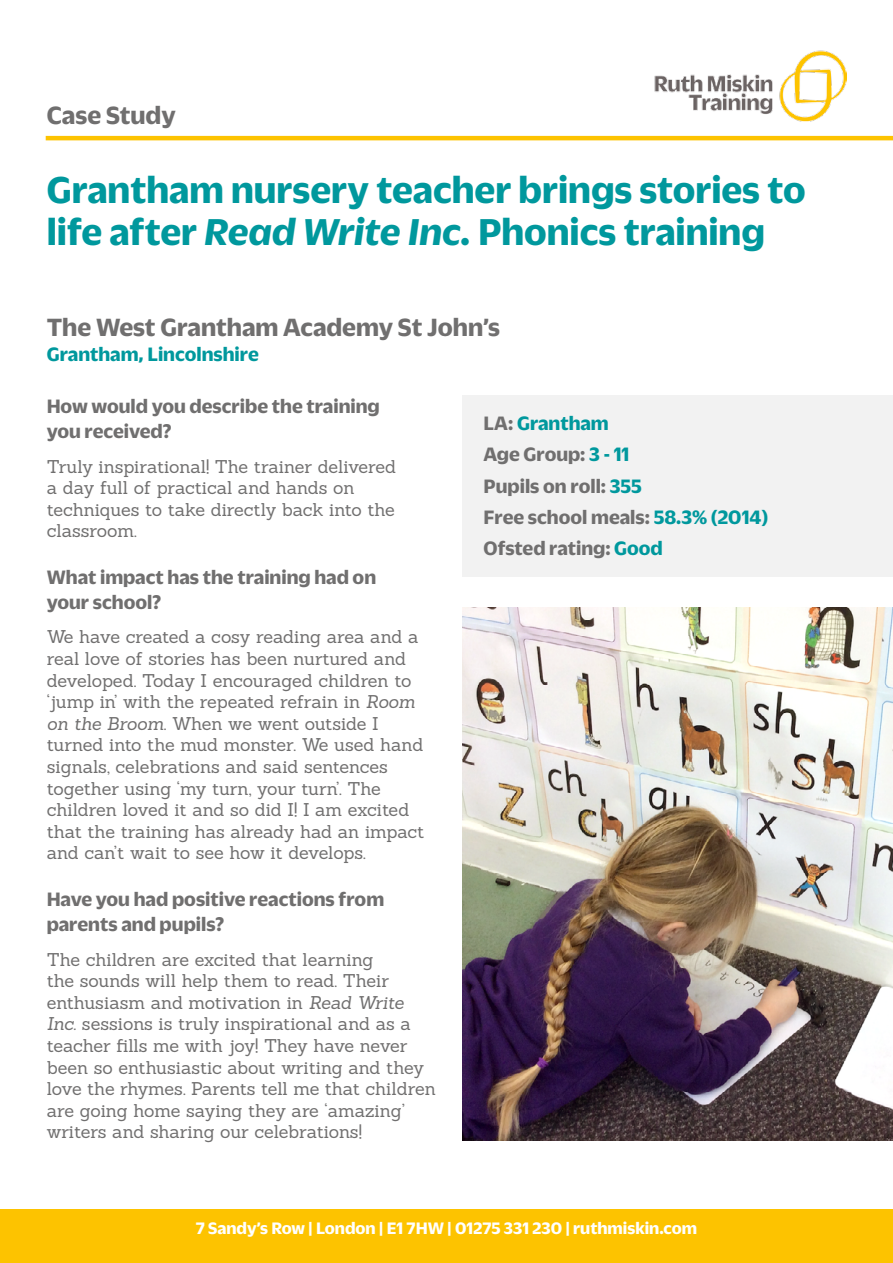
<style>
.page{position:relative;width:893px;height:1263px;background:#fff}
.page>*{position:absolute;margin:0;border:0;box-sizing:border-box;transform-origin:0 0}
.t1{font:700 40.5px/42px "Duplicate Sans";color:#00989d}
.t2{font:700 27px "Duplicate Sans";color:#706f6f}
.t3{font:700 21px/31.2px "Duplicate Sans";color:#706f6f}
.t4{font:700 21px "Duplicate Sans";color:#00989d}
.t5{font:18px/21.6px "Sanchez";letter-spacing:-.005em;color:#706f6f}
.t6{font:700 18px "Duplicate Sans";color:#fff}
.s1{font-style:italic}
.s2{color:#00989d}
</style>
<div class="page">
<div style="left:0;top:1210px;width:893px;height:53px;background:#fdc300"></div>
<hr style="left:46px;top:136px;width:847px;height:4px;background:#fdc300">
<div style="left:462px;top:395px;width:431px;height:181px;background:#f2f2f2"></div>
<img style="left:655px;top:51px;width:191px;height:71px">
<img style="left:462px;top:607px;width:431px;height:534px">
<h2 class="t2" style="left:47px;top:97px;width:130px">Case Study</h2>
<h1 class="t1" style="left:47px;top:166px;width:760px">Grantham nursery teacher brings stories to life after <span class="s1">Read Write Inc.</span> Phonics training</h1>
<h2 class="t2" style="left:47px;top:309px;width:455px">The West Grantham Academy St John’s</h2>
<p class="t4" style="left:47px;top:340px;width:214px">Grantham, Lincolnshire</p>
<p class="t3" style="left:47px;top:392px;width:334px;line-height:25.2px">How would you describe the training you received?</p>
<p class="t5" style="left:47px;top:455px;width:351px">Truly inspirational! The trainer delivered a day full of practical and hands on techniques to take directly back into the classroom.</p>
<p class="t3" style="left:47px;top:563px;width:331px;line-height:25.2px">What impact has the training had on your school?</p>
<p class="t5" style="left:47px;top:626px;width:379px">We have created a cosy reading area and a real love of stories has been nurtured and developed. Today I encouraged children to ‘jump in’ with the repeated refrain in <span class="s1">Room on the Broom</span>. When we went outside I turned into the mud monster. We used hand signals, celebrations and said sentences together using ‘my turn, your turn’. The children loved it and so did I! I am excited that the training has already had an impact and can’t wait to see how it develops.</p>
<p class="t3" style="left:47px;top:885px;width:339px;line-height:25.2px">Have you had positive reactions from parents and pupils?</p>
<p class="t5" style="left:47px;top:948px;width:391px">The children are excited that learning<br>the sounds will help them to read. Their enthusiasm and motivation in <span class="s1">Read Write Inc.</span> sessions is truly inspirational and as a teacher fills me with joy! They have never been so enthusiastic about writing and they love the rhymes. Parents tell me that children are going home saying they are ‘amazing’ writers and sharing our celebrations!</p>
<p class="t3" style="left:484px;top:406px;width:286px">LA: <span class="s2">Grantham<br></span>Age Group: <span class="s2">3 - 11<br></span>Pupils on roll: <span class="s2">355<br></span>Free school meals: <span class="s2">58.3% (2014)<br></span>Ofsted rating: <span class="s2">Good</span></p>
<p class="t6" style="left:196px;top:1215px;width:503px">7 Sandy’s Row | London | E1 7HW | 01275 331 230 | ruthmiskin.com</p>
</div>
